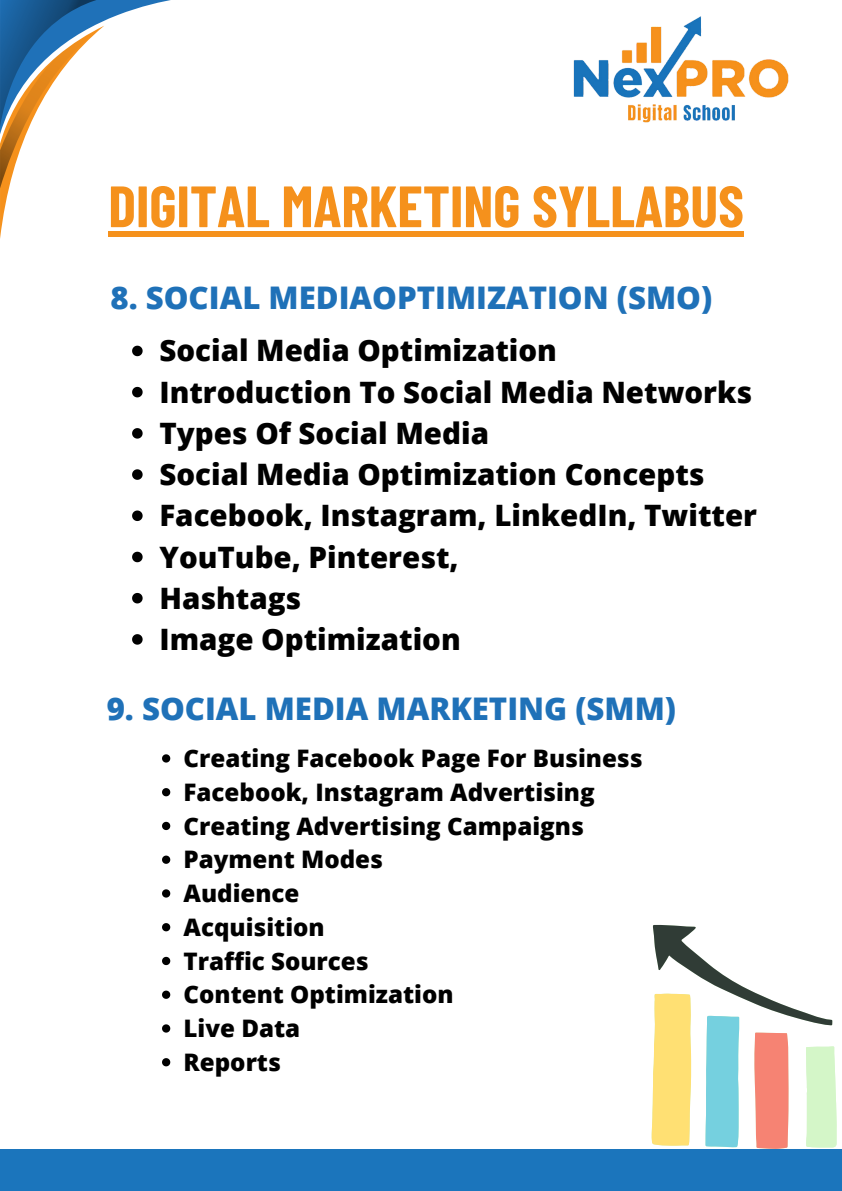
<style>
.page{position:relative;width:842px;height:1191px;background:#fff}
.page>*{position:absolute;margin:0;border:0;box-sizing:border-box;transform-origin:0 0}
.t1{font:700 58.1px "Barlow Condensed";color:#f5911c}
.t2{font:800 31.2px "Open Sans";color:#1f71b8}
.t3{font:800 29.5px "Open Sans";color:#000}
.t4{font:800 24.1px "Open Sans";color:#000}
</style>
<div class="page">
<div style="left:108px;top:231px;width:636px;height:5px;background:#f5911c"></div>
<img style="left:573px;top:16px;width:216px;height:107px">
<svg style="left:0;top:0;width:204px;height:239px"></svg>
<div style="left:0;top:1148px;width:842px;height:42px;background:#1b75bc"></div>
<svg style="left:651px;top:924px;width:185px;height:224px"></svg>
<svg style="left:132px;top:345px;width:11px;height:11px"></svg>
<svg style="left:132px;top:387px;width:11px;height:10px"></svg>
<svg style="left:132px;top:428px;width:11px;height:10px"></svg>
<svg style="left:132px;top:469px;width:11px;height:11px"></svg>
<svg style="left:132px;top:510px;width:11px;height:11px"></svg>
<svg style="left:132px;top:551px;width:11px;height:11px"></svg>
<svg style="left:132px;top:593px;width:11px;height:10px"></svg>
<svg style="left:132px;top:634px;width:11px;height:10px"></svg>
<svg style="left:162px;top:754px;width:8px;height:8px"></svg>
<svg style="left:162px;top:788px;width:8px;height:8px"></svg>
<svg style="left:162px;top:821px;width:8px;height:9px"></svg>
<svg style="left:162px;top:855px;width:8px;height:8px"></svg>
<svg style="left:162px;top:889px;width:8px;height:8px"></svg>
<svg style="left:162px;top:923px;width:8px;height:8px"></svg>
<svg style="left:162px;top:956px;width:8px;height:9px"></svg>
<svg style="left:162px;top:990px;width:8px;height:8px"></svg>
<svg style="left:162px;top:1024px;width:8px;height:8px"></svg>
<svg style="left:162px;top:1058px;width:8px;height:8px"></svg>
<p class="t1" style="left:108px;top:169px;width:637px">DIGITAL MARKETING SYLLABUS</p>
<p class="t2" style="left:110px;top:275px;width:603px">8. SOCIAL MEDIAOPTIMIZATION (SMO)</p>
<p class="t3" style="left:159px;top:330px;width:399px">Social Media Optimization</p>
<p class="t3" style="left:159px;top:371px;width:594px">Introduction To Social Media Networks</p>
<p class="t3" style="left:159px;top:412px;width:331px">Types Of Social Media</p>
<p class="t3" style="left:159px;top:453px;width:547px">Social Media Optimization Concepts</p>
<p class="t3" style="left:159px;top:494px;width:599px">Facebook, Instagram, LinkedIn, Twitter</p>
<p class="t3" style="left:159px;top:536px;width:301px">YouTube, Pinterest,</p>
<p class="t3" style="left:159px;top:577px;width:143px">Hashtags</p>
<p class="t3" style="left:159px;top:618px;width:303px">Image Optimization</p>
<p class="t2" style="left:107px;top:686px;width:571px">9. SOCIAL MEDIA MARKETING (SMM)</p>
<p class="t4" style="left:184px;top:741px;width:461px">Creating Facebook Page For Business</p>
<p class="t4" style="left:184px;top:775px;width:413px">Facebook, Instagram Advertising</p>
<p class="t4" style="left:184px;top:808px;width:402px">Creating Advertising Campaigns</p>
<p class="t4" style="left:184px;top:842px;width:201px">Payment Modes</p>
<p class="t4" style="left:184px;top:876px;width:117px">Audience</p>
<p class="t4" style="left:184px;top:910px;width:143px">Acquisition</p>
<p class="t4" style="left:184px;top:943px;width:187px">Traffic Sources</p>
<p class="t4" style="left:184px;top:977px;width:272px">Content Optimization</p>
<p class="t4" style="left:184px;top:1011px;width:118px">Live Data</p>
<p class="t4" style="left:184px;top:1044px;width:99px">Reports</p>
</div>
